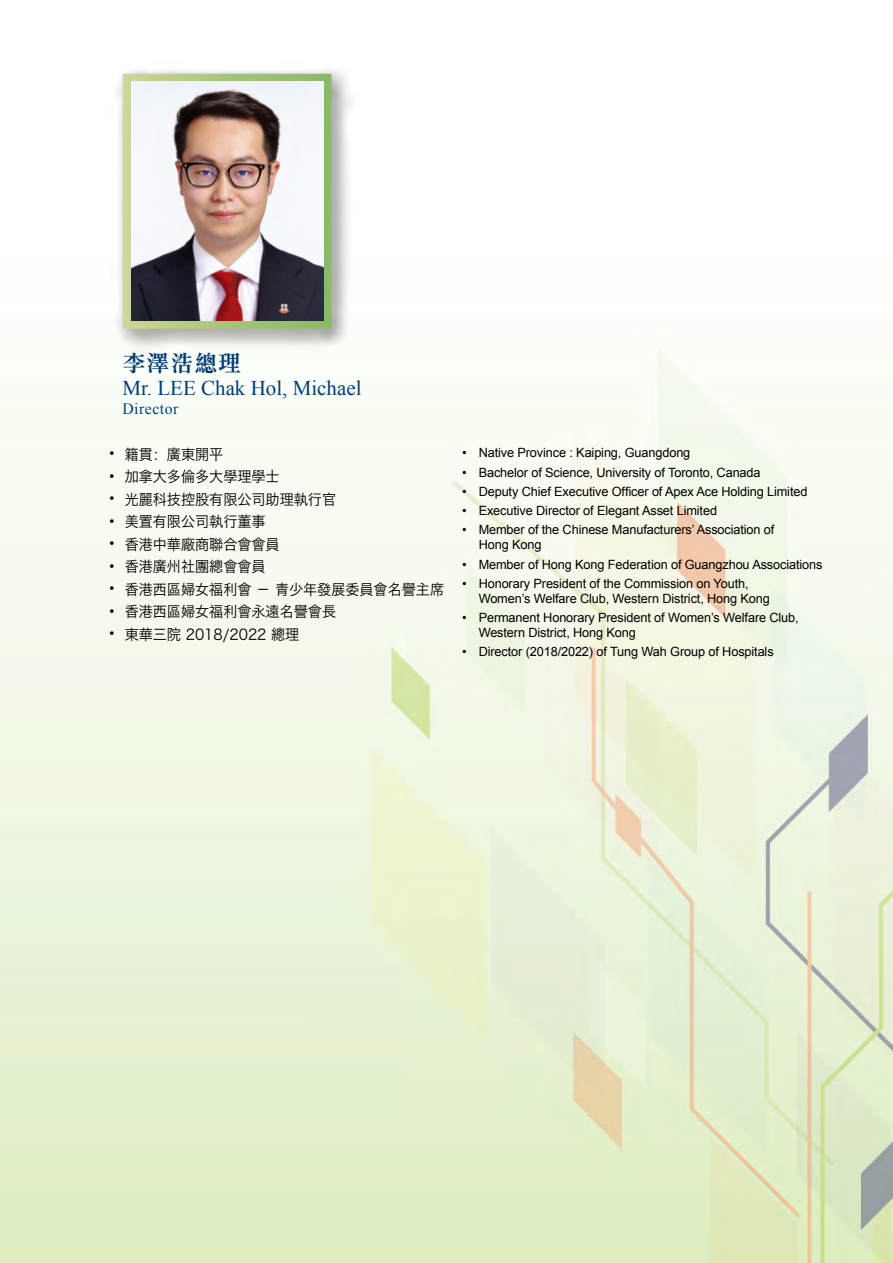
<style>
.page{position:relative;width:893px;height:1263px;background:#fff}
.page>*{position:absolute;margin:0;border:0;box-sizing:border-box;transform-origin:0 0}
.t1{font:700 23.4px "M Sung HK";letter-spacing:.02em;color:#003e75}
.t2{font:21px "Times New Roman";color:#003e75}
.t3{font:15.75px "Times New Roman";letter-spacing:.035em;color:#003e75}
.t4{font:14.85px/22.5px "Hiragino Sans CNS W3";color:#000;scale:.95 1}
.t5{font:12.75px/19.2px "Arial";letter-spacing:-.01em;color:#000}
.t6{font:500 10.05px "M Hei HK";color:#000;scale:.95 1}
.t7{font:500 9px/19.2px "M Hei HK";color:#000;text-align:justify;scale:.95 1}
</style>
<div class="page">
<img style="left:0;top:349px;width:893px;height:914px">
<img style="left:108px;top:70px;width:251px;height:286px">
<img style="left:131px;top:82px;width:192px;height:239px">
<h1 class="t1" style="left:122px;top:351px;width:120px">李澤浩總理</h1>
<h2 class="t2" style="left:122px;top:373px;width:241px">Mr. LEE Chak Hol, Michael</h2>
<p class="t3" style="left:122px;top:398px;width:58px">Director</p>
<p class="t6" style="left:107px;top:446px;width:12px">•</p>
<p class="t6" style="left:107px;top:469px;width:12px">•</p>
<p class="t6" style="left:107px;top:491px;width:12px">•</p>
<p class="t6" style="left:107px;top:514px;width:12px">•</p>
<p class="t6" style="left:107px;top:536px;width:12px">•</p>
<p class="t6" style="left:107px;top:559px;width:12px">•</p>
<p class="t6" style="left:107px;top:581px;width:12px">•</p>
<p class="t6" style="left:107px;top:604px;width:12px">•</p>
<p class="t6" style="left:107px;top:626px;width:12px">•</p>
<p class="t4" style="left:125px;top:442px;width:338px">籍貫：廣東開平<br>加拿大多倫多大學理學士<br>光麗科技控股有限公司助理執行官<br>美置有限公司執行董事<br>香港中華廠商聯合會會員<br>香港廣州社團總會會員<br>香港西區婦女福利會 － 青少年發展委員會名譽主席香港西區婦女福利會永遠名譽會長<br>東華三院 2018/2022 總理</p>
<p class="t7" style="left:460px;top:443px;width:11px">• • • • •</p>
<p class="t7" style="left:460px;top:554px;width:11px">• •</p>
<p class="t7" style="left:460px;top:607px;width:11px">•</p>
<p class="t7" style="left:460px;top:642px;width:11px">•</p>
<p class="t5" style="left:479px;top:443px;width:330px">Native Province : Kaiping, Guangdong<br>Bachelor of Science, University of Toronto, Canada<br>Deputy Chief Executive Officer of Apex Ace Holding Limited Executive Director of Elegant Asset Limited<br>Member of the Chinese Manufacturers’ Association of</p>
<p class="t5" style="left:479px;top:535px;width:345px">Hong Kong<br>Member of Hong Kong Federation of Guangzhou Associations<br>Honorary President of the Commission on Youth,</p>
<p class="t5" style="left:479px;top:589px;width:322px">Women’s Welfare Club, Western District, Hong Kong<br>Permanent Honorary President of Women’s Welfare Club,</p>
<p class="t5" style="left:479px;top:623px;width:297px">Western District, Hong Kong<br>Director (2018/2022) of Tung Wah Group of Hospitals</p>
</div>
